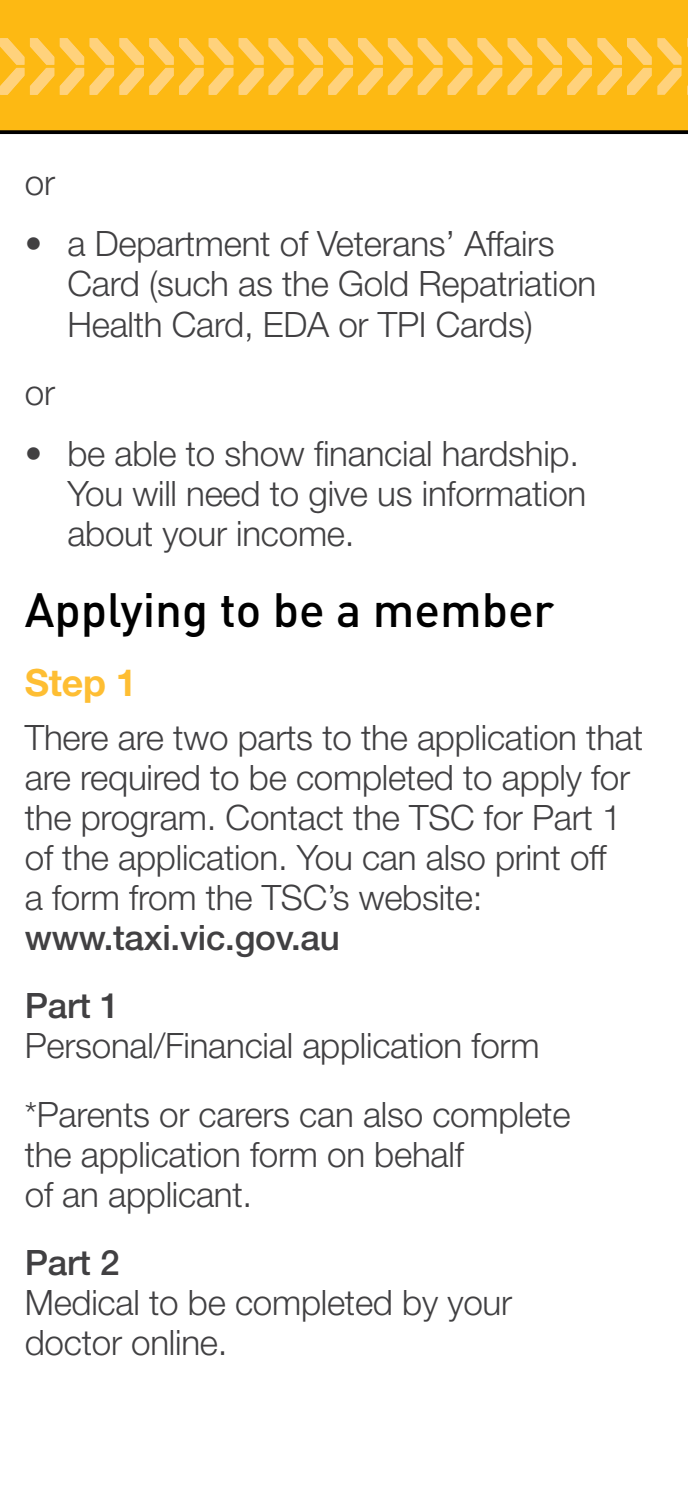
<style>
.page{position:relative;width:688px;height:1489px;background:#fff}
.page>*{position:absolute;margin:0;border:0;box-sizing:border-box;transform-origin:0 0}
.t1{font:500 47.5px "DIN";color:#000}
.t2{font:700 37.5px "Helvetica Neue LT Std";color:#febe33}
.t3{font:300 35px/40px "Helvetica Neue LT Std";letter-spacing:-.01em;color:#414042}
.t4{font:500 35px/68.2px "Helvetica Neue LT Std";letter-spacing:-.01em;color:#414042}
</style>
<div class="page">
<div style="left:0;top:0;width:687px;height:130px;background:#fdb913"></div>
<svg style="left:657px;top:38px;width:24px;height:57px"></svg>
<svg style="left:0;top:38px;width:54px;height:57px"></svg>
<svg style="left:60px;top:38px;width:531px;height:57px"></svg>
<svg style="left:597px;top:38px;width:54px;height:57px"></svg>
<svg style="left:0;top:130px;width:687px;height:4px;fill:#000"></svg>
<p class="t3" style="left:25px;top:162px;width:32px">or</p>
<p class="t3" style="left:67px;top:223px;width:530px;text-indent:-43px">• a Department of Veterans’ Affairs<br>Card (such as the Gold Repatriation<br>Health Card, EDA or TPI Cards)</p>
<p class="t3" style="left:25px;top:372px;width:32px">or</p>
<p class="t3" style="left:67px;top:433px;width:520px;text-indent:-43px">• be able to show financial hardship.<br>You will need to give us information about your income.</p>
<h1 class="t1" style="left:25px;top:579px;width:531px">Applying to be a member</h1>
<p class="t2" style="left:25px;top:659px;width:113px">Step 1</p>
<p class="t3" style="left:25px;top:716px;width:619px">There are two parts to the application that are required to be completed to apply for the program. Contact the TSC for Part 1 of the application. You can also print off<br>a form from the TSC’s website:</p>
<p class="t4" style="left:25px;top:902px;width:316px">www.taxi.vic.gov.au<br>Part 1</p>
<p class="t3" style="left:25px;top:1010px;width:547px;line-height:68.2px">Personal/Financial application form *Parents or carers can also complete</p>
<p class="t3" style="left:25px;top:1133px;width:440px">the application form on behalf of an applicant.</p>
<p class="t4" style="left:25px;top:1227px;width:96px">Part 2</p>
<p class="t3" style="left:25px;top:1281px;width:488px">Medical to be completed by your doctor online.</p>
</div>
